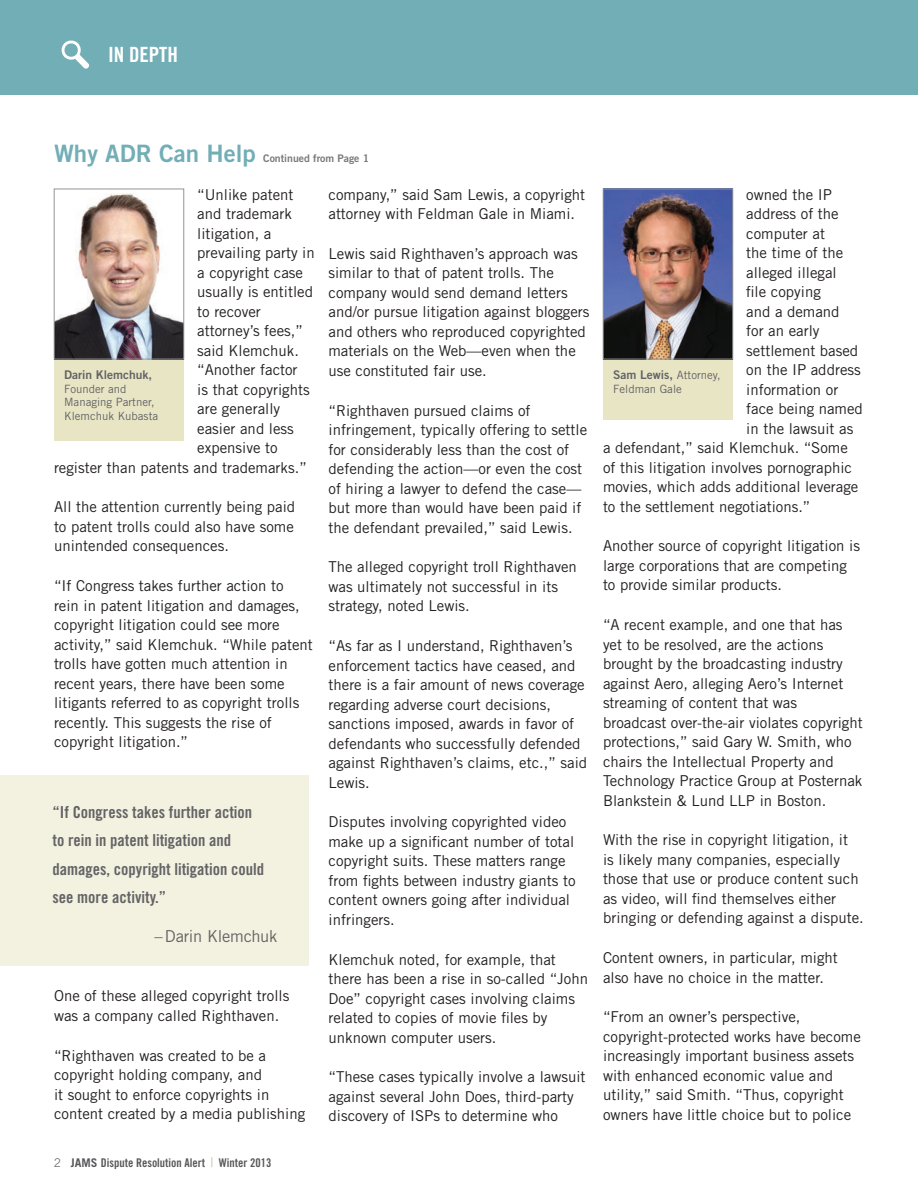
<style>
.page{position:relative;width:918px;height:1188px;background:#fff}
.page>*{position:absolute;margin:0;border:0;box-sizing:border-box;transform-origin:0 0}
.t1{font:24px "Trade Gothic LT Std Bd 2";color:#72aeb6}
.t2{font:21px "Trade Gothic LT Std Bd Cn 20";color:#fff}
.t3{font:16.5px/28.5px "Trade Gothic LT Std Bd Cn 20";color:#636366}
.t4{font:16.5px "Trade Gothic LT Std";letter-spacing:-.02em;color:#636366}
.t5{font:15px/19.5px "Trade Gothic LT Std";color:#231f20}
.t6{font:12px "Trade Gothic LT Std Bd Cn 20";color:#57585a}
.t7{font:12px "Trade Gothic LT Std Bd 2";color:#636366}
.t8{font:11.4px/13.6px "Trade Gothic LT Std";color:#636366}
.t9{font:10.5px "Trade Gothic LT Std Bd 2";color:#76787b}
.s1{font-family:"Trade Gothic LT Std";font-weight:300}
.s2{font-family:"Trade Gothic LT Std";font-weight:700}
.s3{font-family:"Trade Gothic LT Std";font-weight:300;font-size:13.5px;color:#c0b792}
.s4{font-family:"Trade Gothic LT Std";font-size:11.4px}
</style>
<div class="page">
<div style="left:0;top:0;width:918px;height:94px;background:#72aeb6"></div>
<div style="left:54px;top:355px;width:130px;height:86px;background:#e8e5c5"></div>
<img style="left:56px;top:193px;width:126px;height:164px">
<div style="left:54px;top:189px;width:130px;height:170px;border:1px solid #939598"></div>
<div style="left:603px;top:355px;width:130px;height:65px;background:#e8e5c5"></div>
<img style="left:605px;top:191px;width:126px;height:166px">
<div style="left:603px;top:189px;width:130px;height:170px;border:1px solid #939598"></div>
<div style="left:0;top:776px;width:309px;height:190px;background:#f3f1df"></div>
<svg style="left:61px;top:40px;width:28px;height:29px"></svg>
<h2 class="t2" style="left:108px;top:42px;width:71px">in depth</h2>
<h1 class="t1" style="left:54px;top:139px;width:203px">Why ADR Can Help</h1>
<p class="t9" style="left:263px;top:152px;width:107px">Continued from Page 1</p>
<p class="t5" style="left:197px;top:184px;width:98px">“Unlike patent</p>
<p class="t5" style="left:197px;top:204px;width:96px">and trademark</p>
<p class="t5" style="left:197px;top:223px;width:76px">litigation, a</p>
<p class="t5" style="left:197px;top:243px;width:119px">prevailing party in</p>
<p class="t5" style="left:197px;top:262px;width:107px">a copyright case</p>
<p class="t5" style="left:197px;top:282px;width:117px">usually is entitled</p>
<p class="t5" style="left:197px;top:301px;width:65px">to recover</p>
<p class="t5" style="left:197px;top:321px;width:107px">attorney’s fees,”</p>
<p class="t5" style="left:197px;top:340px;width:103px">said Klemchuk.</p>
<p class="t5" style="left:197px;top:360px;width:102px">“Another factor</p>
<p class="t5" style="left:197px;top:379px;width:114px">is that copyrights</p>
<p class="t5" style="left:197px;top:399px;width:84px">are generally</p>
<p class="t5" style="left:197px;top:418px;width:98px">easier and less</p>
<p class="t5" style="left:197px;top:438px;width:82px">expensive to</p>
<p class="t5" style="left:54px;top:457px;width:254px">register than patents and trademarks.”</p>
<p class="t5" style="left:54px;top:497px;width:243px;text-align:justify">All the attention currently being paid to patent trolls could also have some unintended consequences.</p>
<p class="t5" style="left:54px;top:576px;width:260px">“If Congress takes further action to<br>rein in patent litigation and damages, copyright litigation could see more activity,” said Klemchuk. “While patent trolls have gotten much attention in recent years, there have been some litigants referred to as copyright trolls recently. This suggests the rise of copyright litigation.”</p>
<p class="t7" style="left:64px;top:367px;width:90px">Darin Klemchuk,</p>
<p class="t8" style="left:64px;top:382px;width:96px">Founder and<br>Managing Partner,<br>Klemchuk Kubasta</p>
<p class="t3" style="left:53px;top:797px;width:213px">“If Congress takes further action to rein in patent litigation and damages, copyright litigation could see more activity.”</p>
<p class="t4" style="left:154px;top:926px;width:124px">–Darin Klemchuk</p>
<p class="t5" style="left:54px;top:986px;width:237px">One of these alleged copyright trolls was a company called Righthaven.</p>
<p class="t5" style="left:54px;top:1045px;width:253px">“Righthaven was created to be a copyright holding company, and<br>it sought to enforce copyrights in content created by a media publishing</p>
<p class="t6" style="left:54px;top:1156px;width:219px"><span class="s1">2</span> <span class="s2">JAMS</span> Dispute Resolution Alert <span class="s3">|</span> Winter 2013</p>
<p class="t5" style="left:329px;top:184px;width:258px">company,” said Sam Lewis, a copyright attorney with Feldman Gale in Miami.</p>
<p class="t5" style="left:329px;top:244px;width:262px">Lewis said Righthaven’s approach was similar to that of patent trolls. The company would send demand letters and/or pursue litigation against bloggers and others who reproduced copyrighted materials on the Web—even when the use constituted fair use.</p>
<p class="t5" style="left:329px;top:400px;width:260px">“Righthaven pursued claims of infringement, typically offering to settle for considerably less than the cost of defending the action—or even the cost of hiring a lawyer to defend the case— but more than would have been paid if the defendant prevailed,” said Lewis.</p>
<p class="t5" style="left:329px;top:557px;width:250px">The alleged copyright troll Righthaven was ultimately not successful in its strategy, noted Lewis.</p>
<p class="t5" style="left:329px;top:636px;width:260px">“As far as I understand, Righthaven’s enforcement tactics have ceased, and there is a fair amount of news coverage regarding adverse court decisions, sanctions imposed, awards in favor of defendants who successfully defended against Righthaven’s claims, etc.,” said Lewis.</p>
<p class="t5" style="left:329px;top:812px;width:249px">Disputes involving copyrighted video make up a significant number of total copyright suits. These matters range from fights between industry giants to content owners going after individual infringers.</p>
<p class="t5" style="left:329px;top:949px;width:261px">Klemchuk noted, for example, that there has been a rise in so-called “John Doe” copyright cases involving claims related to copies of movie files by unknown computer users.</p>
<p class="t5" style="left:329px;top:1067px;width:259px">“These cases typically involve a lawsuit against several John Does, third-party discovery of ISPs to determine who</p>
<p class="t5" style="left:746px;top:184px;width:87px">owned the IP</p>
<p class="t5" style="left:746px;top:204px;width:94px">address of the</p>
<p class="t5" style="left:746px;top:223px;width:80px">computer at</p>
<p class="t5" style="left:746px;top:243px;width:99px">the time of the</p>
<p class="t5" style="left:746px;top:262px;width:92px">alleged illegal</p>
<p class="t5" style="left:746px;top:282px;width:76px">file copying</p>
<p class="t5" style="left:746px;top:301px;width:95px">and a demand</p>
<p class="t5" style="left:746px;top:321px;width:75px">for an early</p>
<p class="t5" style="left:746px;top:340px;width:114px">settlement based</p>
<p class="t5" style="left:746px;top:360px;width:116px">on the IP address</p>
<p class="t5" style="left:746px;top:379px;width:94px">information or</p>
<p class="t5" style="left:746px;top:399px;width:118px">face being named</p>
<p class="t5" style="left:746px;top:418px;width:109px">in the lawsuit as</p>
<p class="t5" style="left:603px;top:438px;width:246px">a defendant,” said Klemchuk. “Some</p>
<p class="t5" style="left:603px;top:457px;width:251px">of this litigation involves pornographic</p>
<p class="t5" style="left:603px;top:477px;width:257px">movies, which adds additional leverage</p>
<p class="t5" style="left:603px;top:496px;width:209px">to the settlement negotiations.”</p>
<p class="t5" style="left:603px;top:536px;width:259px">Another source of copyright litigation is large corporations that are competing to provide similar products.</p>
<p class="t5" style="left:603px;top:615px;width:261px">“A recent example, and one that has yet to be resolved, are the actions brought by the broadcasting industry against Aero, alleging Aero’s Internet streaming of content that was broadcast over-the-air violates copyright protections,” said Gary W. Smith, who chairs the Intellectual Property and Technology Practice Group at Posternak Blankstein &amp; Lund LLP in Boston.</p>
<p class="t5" style="left:603px;top:830px;width:262px">With the rise in copyright litigation, it<br>is likely many companies, especially those that use or produce content such as video, will find themselves either bringing or defending against a dispute.</p>
<p class="t5" style="left:603px;top:948px;width:236px">Content owners, in particular, might also have no choice in the matter.</p>
<p class="t5" style="left:603px;top:1007px;width:259px">“From an owner’s perspective, copyright-protected works have become increasingly important business assets with enhanced economic value and utility,” said Smith. “Thus, copyright owners have little choice but to police</p>
<p class="t7" style="left:613px;top:367px;width:109px">Sam Lewis, <span class="s4">Attorney,</span></p>
<p class="t8" style="left:613px;top:382px;width:70px">Feldman Gale</p>
</div>
